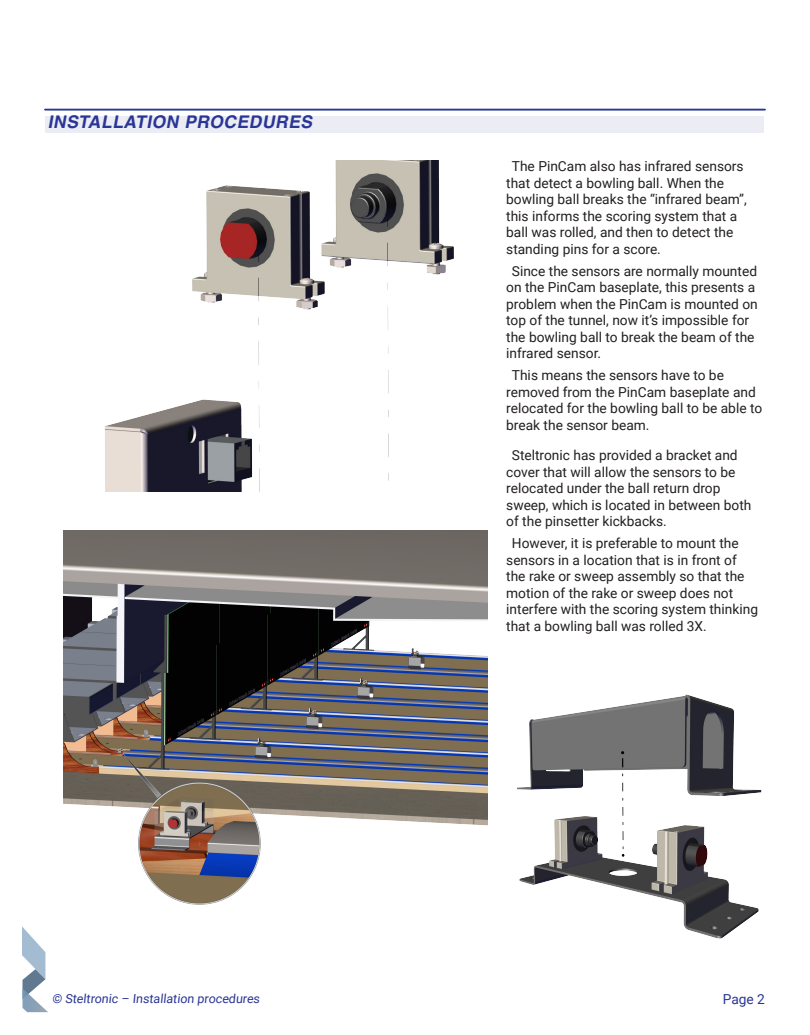
<style>
.page{position:relative;width:810px;height:1035px;background:#fff}
.page>*{position:absolute;margin:0;border:0;box-sizing:border-box;transform-origin:0 0}
.Heading{font:italic 700 17.5px "Helvetica LT Std";color:#293695}
.Body_Text{font:13.75px/16.5px "Roboto";color:#231f20}
.t1{font:13.75px "Roboto";color:#293695}
.t2{font:12.5px "Roboto";color:#293695}
</style>
<div class="page">
<svg style="left:22px;top:926px;width:26px;height:86px"></svg>
<div style="left:46px;top:116px;width:718px;height:17px;background:#ececf5"></div>
<hr style="left:45px;top:109px;width:720px;height:2px;background:#293695">
<img style="left:105px;top:161px;width:349px;height:331px">
<img style="left:517px;top:694px;width:245px;height:245px">
<img style="left:64px;top:530px;width:424px;height:375px">
<p class="Heading" style="left:48px;top:111px;width:270px">INSTALLATION PROCEDURES</p>
<p class="Body_Text" style="left:506px;top:157px;width:242px;text-indent:6px">The PinCam also has infrared sensors that detect a bowling ball. When the bowling ball breaks the “infrared beam”, this informs the scoring system that a ball was rolled, and then to detect the standing pins for a score.</p>
<p class="Body_Text" style="left:506px;top:262px;width:253px;text-indent:6px">Since the sensors are normally mounted on the PinCam baseplate, this presents a problem when the PinCam is mounted on top of the tunnel, now it’s impossible for the bowling ball to break the beam of the infrared sensor.</p>
<p class="Body_Text" style="left:506px;top:367px;width:257px;text-indent:6px">This means the sensors have to be removed from the PinCam baseplate and relocated for the bowling ball to be able to break the sensor beam.</p>
<p class="Body_Text" style="left:506px;top:447px;width:247px;text-indent:6px">Steltronic has provided a bracket and cover that will allow the sensors to be relocated under the ball return drop sweep, which is located in between both of the pinsetter kickbacks.</p>
<p class="Body_Text" style="left:506px;top:535px;width:253px;text-indent:6px">However, it is preferable to mount the sensors in a location that is in front of the rake or sweep assembly so that the motion of the rake or sweep does not interfere with the scoring system thinking that a bowling ball was rolled 3X.</p>
<p class="t2" style="left:52px;top:990px;width:211px">© Steltronic – Installation procedures</p>
<p class="t1" style="left:723px;top:990px;width:44px">Page 2</p>
</div>
